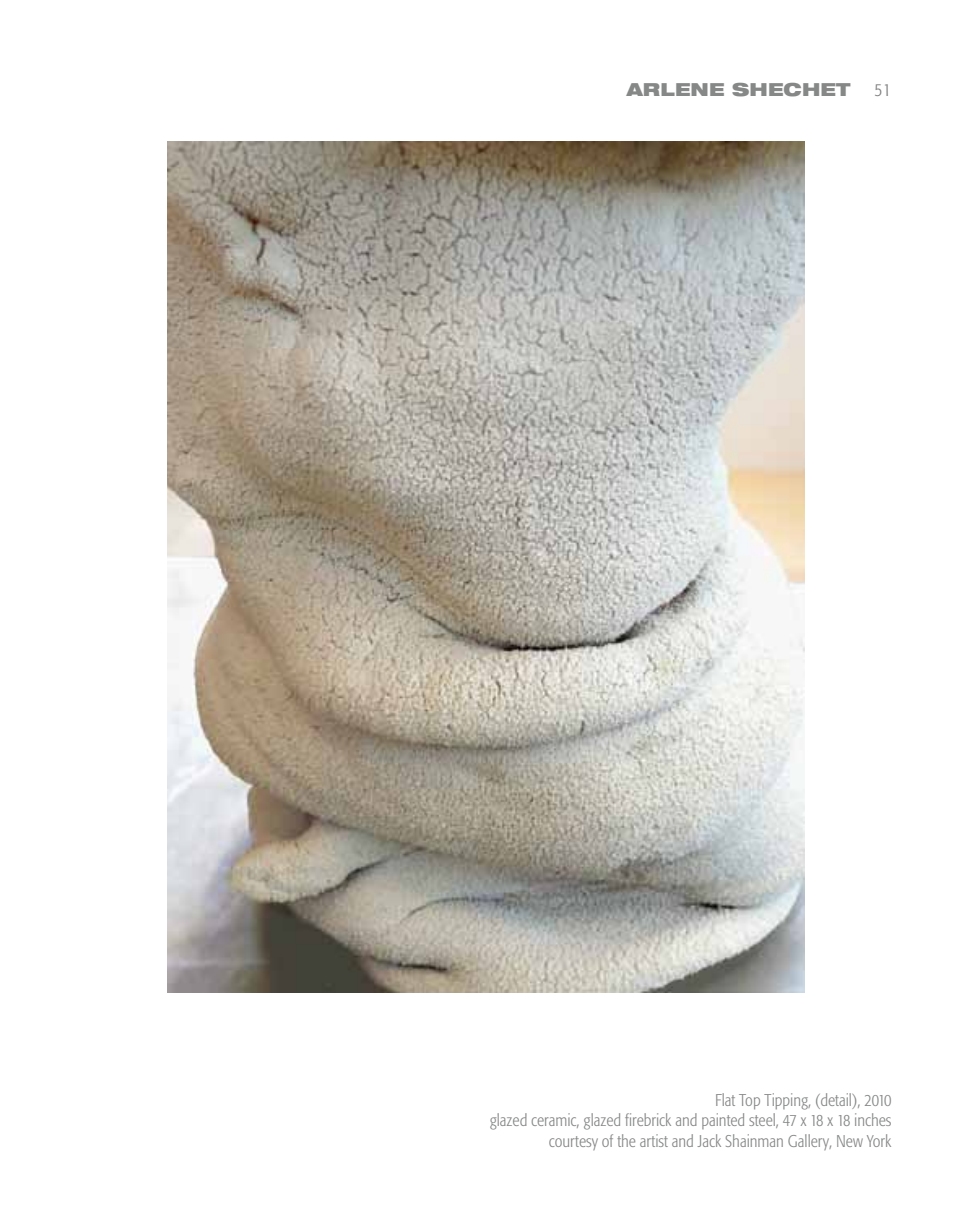
<style>
.page{position:relative;width:972px;height:1215px;background:#fff}
.page>*{position:absolute;margin:0;border:0;box-sizing:border-box;transform-origin:0 0}
.t1{font:900 expanded 18px "Helvetica Neue";letter-spacing:.01em;color:#868787}
.t2{font:300 condensed 18px "Formata";color:#7c7c7d}
.t3{font:300 condensed 16.88px/20.2px "Formata";color:#868787;text-align:right}
</style>
<div class="page">
<img style="left:167px;top:142px;width:638px;height:850px">
<p class="t1" style="left:627px;top:78px;width:66px">ARLENE</p>
<p class="t1" style="left:732px;top:78px;width:87px">SHECHET</p>
<p class="t2" style="left:875px;top:79px;width:18px">51</p>
<p class="t3" style="left:490px;top:1090px;width:403px">Flat Top Tipping, (detail), 2010<br>glazed ceramic, glazed firebrick and painted steel, 47 x 18 x 18 inches courtesy of the artist and Jack Shainman Gallery, New York</p>
</div>
